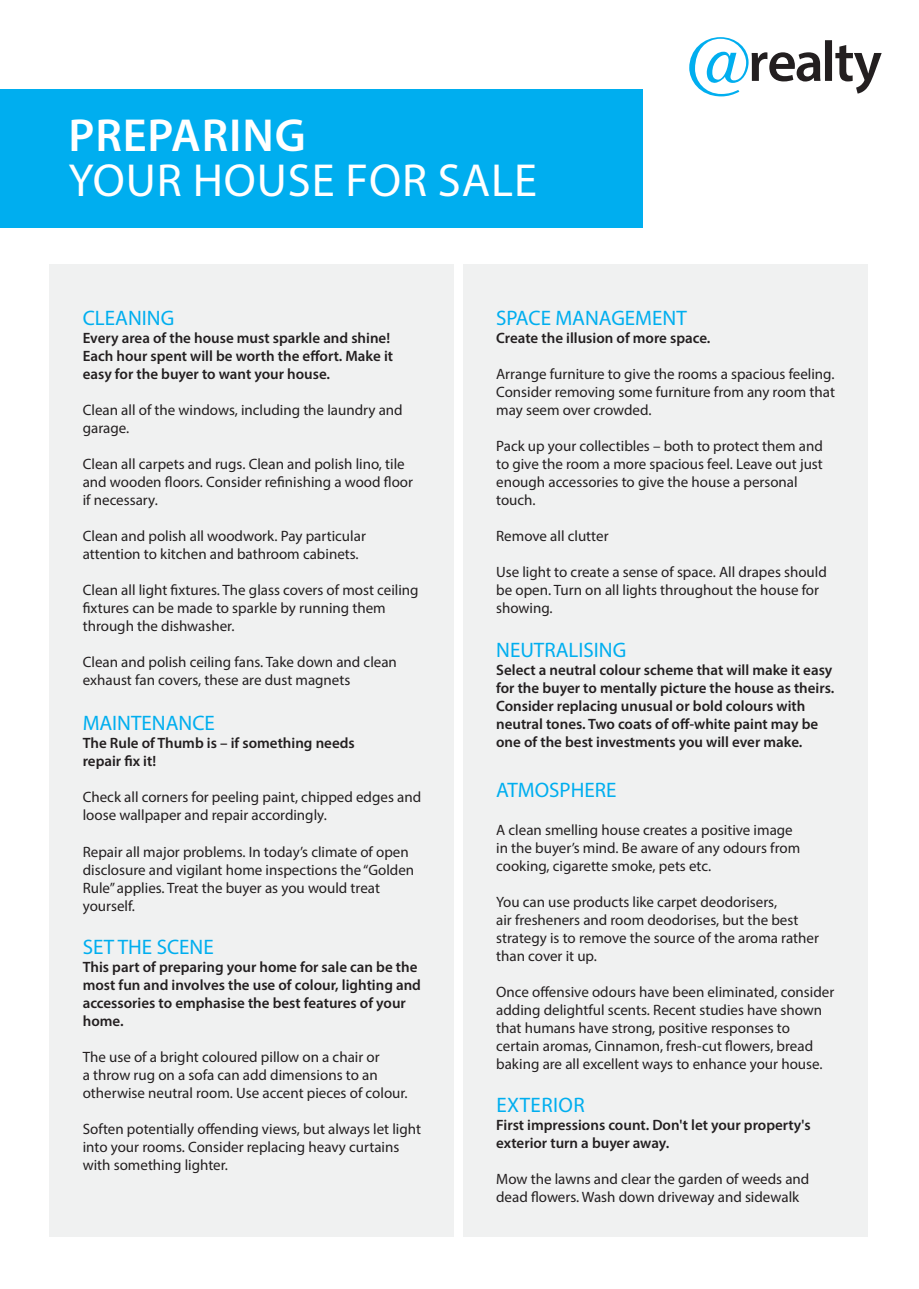
<style>
.page{position:relative;width:919px;height:1289px;background:#fff}
.page>*{position:absolute;margin:0;border:0;box-sizing:border-box;transform-origin:0 0}
.t1{font:46.5px "Myriad Pro";letter-spacing:.02em;color:#fff}
.t2{font:600 46.5px "Myriad Pro";letter-spacing:.02em;color:#fff}
.t3{font:21px "Myriad Pro";color:#00aeef}
.t4{font:21px "Myriad Pro";letter-spacing:.02em;color:#00aeef}
.t5{font:15px/18px "Myriad Pro";color:#231f20}
.t6{font:600 15px/18px "Myriad Pro";color:#231f20}
</style>
<div class="page">
<svg style="left:689px;top:37px;width:192px;height:59px"></svg>
<div style="left:463px;top:265px;width:404px;height:971px;background:#f0f1f1"></div>
<div style="left:49px;top:265px;width:404px;height:971px;background:#f0f1f1"></div>
<div style="left:0;top:89px;width:642px;height:138px;background:#00aeef"></div>
<p class="t2" style="left:68px;top:106px;width:239px">PREPARING</p>
<p class="t1" style="left:68px;top:152px;width:470px">YOUR HOUSE FOR SALE</p>
<p class="t3" style="left:83px;top:305px;width:93px">CLEANING</p>
<p class="t6" style="left:83px;top:329px;width:312px">Every area of the house must sparkle and shine!<br>Each hour spent will be worth the effort. Make it easy for the buyer to want your house.</p>
<p class="t5" style="left:83px;top:401px;width:321px">Clean all of the windows, including the laundry and garage.</p>
<p class="t5" style="left:83px;top:455px;width:332px">Clean all carpets and rugs. Clean and polish lino, tile and wooden floors. Consider refinishing a wood floor</p>
<p class="t5" style="left:83px;top:491px;width:77px">if necessary.</p>
<p class="t5" style="left:83px;top:527px;width:284px">Clean and polish all woodwork. Pay particular attention to kitchen and bathroom cabinets.</p>
<p class="t5" style="left:83px;top:581px;width:337px">Clean all light fixtures. The glass covers of most ceiling fixtures can be made to sparkle by running them through the dishwasher.</p>
<p class="t5" style="left:83px;top:653px;width:316px">Clean and polish ceiling fans. Take down and clean exhaust fan covers, these are dust magnets</p>
<p class="t3" style="left:83px;top:710px;width:134px">MAINTENANCE</p>
<p class="t6" style="left:83px;top:734px;width:273px">The Rule of Thumb is – if something needs</p>
<p class="t6" style="left:83px;top:752px;width:75px">repair fix it!</p>
<p class="t5" style="left:83px;top:788px;width:340px">Check all corners for peeling paint, chipped edges and loose wallpaper and repair accordingly.</p>
<p class="t5" style="left:83px;top:842px;width:333px">Repair all major problems. In today’s climate of open disclosure and vigilant home inspections the “Golden Rule” applies. Treat the buyer as you would treat yourself.</p>
<p class="t3" style="left:83px;top:933px;width:132px">SET THE SCENE</p>
<p class="t6" style="left:83px;top:957px;width:340px">This part of preparing your home for sale can be the most fun and involves the use of colour, lighting and accessories to emphasise the best features of your home.</p>
<p class="t5" style="left:83px;top:1047px;width:326px">The use of a bright coloured pillow on a chair or<br>a throw rug on a sofa can add dimensions to an otherwise neutral room. Use accent pieces of colour.</p>
<p class="t5" style="left:83px;top:1119px;width:340px">Soften potentially offending views, but always let light into your rooms. Consider replacing heavy curtains with something lighter.</p>
<p class="t3" style="left:496px;top:305px;width:192px">SPACE MANAGEMENT</p>
<p class="t6" style="left:496px;top:329px;width:216px">Create the illusion of more space.</p>
<p class="t5" style="left:496px;top:365px;width:340px;text-align:justify">Arrange furniture to give the rooms a spacious feeling.<br>Consider removing some furniture from any room that may seem over crowded.</p>
<p class="t5" style="left:496px;top:437px;width:328px">Pack up your collectibles – both to protect them and to give the room a more spacious feel. Leave out just enough accessories to give the house a personal touch.</p>
<p class="t5" style="left:496px;top:527px;width:114px">Remove all clutter</p>
<p class="t5" style="left:496px;top:563px;width:332px">Use light to create a sense of space. All drapes should be open. Turn on all lights throughout the house for showing.</p>
<p class="t3" style="left:496px;top:636px;width:132px">NEUTRALISING</p>
<p class="t6" style="left:496px;top:660px;width:340px">Select a neutral colour scheme that will make it easy for the buyer to mentally picture the house as theirs.</p>
<p class="t6" style="left:496px;top:696px;width:323px">Consider replacing unusual or bold colours with neutral tones. Two coats of off-white paint may be one of the best investments you will ever make.</p>
<p class="t3" style="left:496px;top:777px;width:122px">ATMOSPHERE</p>
<p class="t5" style="left:496px;top:820px;width:298px">A clean smelling house creates a positive image</p>
<p class="t5" style="left:496px;top:838px;width:305px">in the buyer’s mind. Be aware of any odours from cooking, cigarette smoke, pets etc.</p>
<p class="t5" style="left:496px;top:892px;width:282px">You can use products like carpet deodorisers,</p>
<p class="t5" style="left:496px;top:910px;width:324px">air fresheners and room deodorises, but the best strategy is to remove the source of the aroma rather than cover it up.</p>
<p class="t5" style="left:496px;top:982px;width:339px">Once offensive odours have been eliminated, consider adding delightful scents. Recent studies have shown that humans have strong, positive responses to certain aromas, Cinnamon, fresh-cut flowers, bread baking are all excellent ways to enhance your house.</p>
<p class="t4" style="left:496px;top:1092px;width:90px">EXTERIOR</p>
<p class="t6" style="left:496px;top:1115px;width:316px">First impressions count. Don't let your property's exterior turn a buyer away.</p>
<p class="t5" style="left:496px;top:1169px;width:315px">Mow the lawns and clear the garden of weeds and dead flowers. Wash down driveway and sidewalk</p>
</div>
